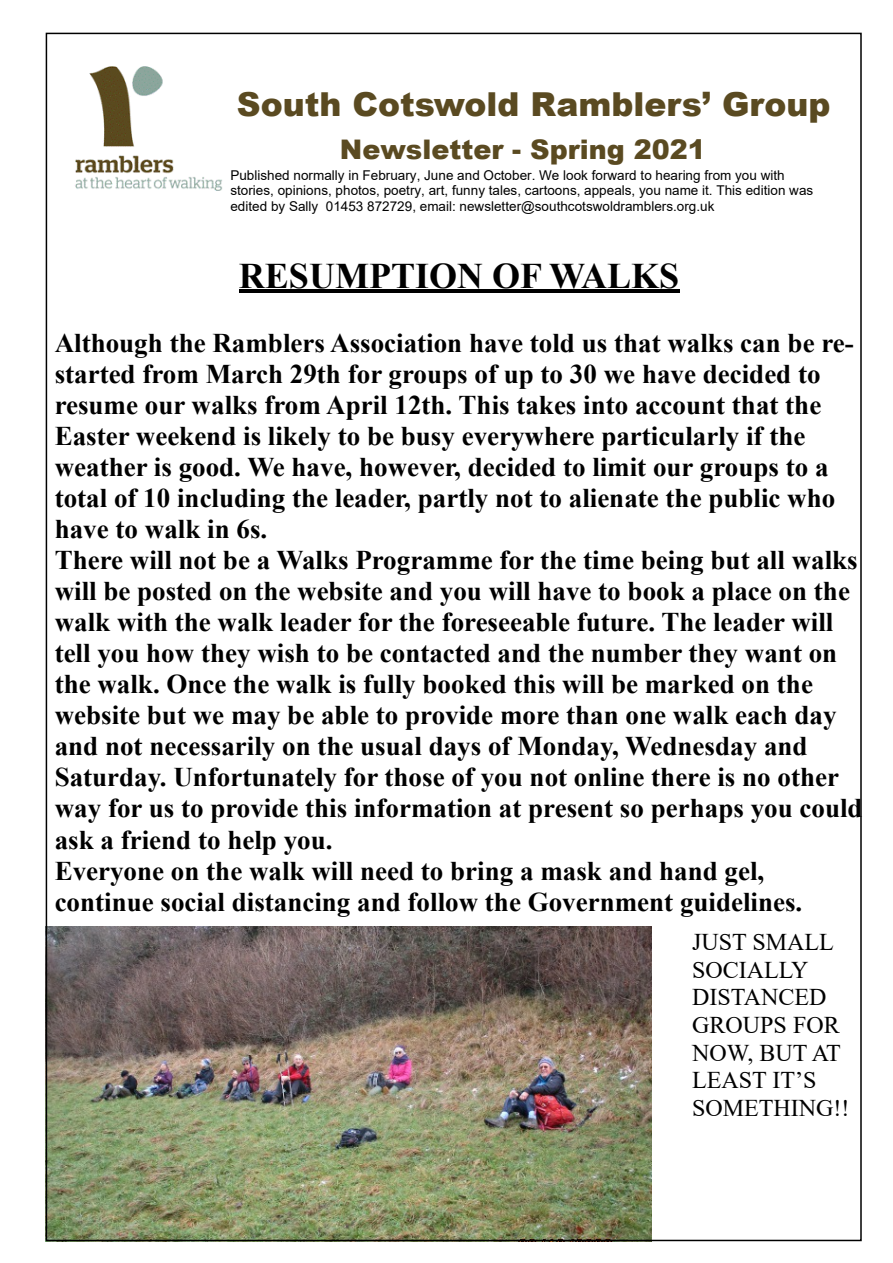
<style>
.page{position:relative;width:893px;height:1263px;background:#fff}
.page>*{position:absolute;margin:0;border:0;box-sizing:border-box;transform-origin:0 0}
.t1{font:700 36px "Times New Roman";color:#000}
.t2{font:900 33px "Arial";color:#5a4a21}
.t3{font:700 27px/31px "Times New Roman";color:#000}
.t4{font:900 27px "Arial";color:#5a4a21}
.t5{font:24px/27.6px "Times New Roman";color:#000}
.t6{font:13.5px/15.5px "Arial";color:#000}
</style>
<div class="page">
<hr style="left:239px;top:290px;width:440px;height:3px;background:#000">
<img style="left:74px;top:66px;width:148px;height:125px">
<img style="left:49px;top:926px;width:603px;height:312px">
<p class="t2" style="left:237px;top:93px;width:595px">South Cotswold Ramblers’ Group</p>
<p class="t4" style="left:340px;top:140px;width:367px">Newsletter - Spring 2021</p>
<p class="t6" style="left:230px;top:168px;width:584px">Published normally in February, June and October. We look forward to hearing from you with stories, opinions, photos, poetry, art, funny tales, cartoons, appeals, you name it. This edition was edited by Sally 01453 872729, email: newsletter@southcotswoldramblers.org.uk</p>
<h1 class="t1" style="left:239px;top:263px;width:442px">RESUMPTION OF WALKS</h1>
<p class="t3" style="left:55px;top:330px;width:809px">Although the Ramblers Association have told us that walks can be re&shy;started from March 29th for groups of up to 30 we have decided to resume our walks from April 12th. This takes into account that the Easter weekend is likely to be busy everywhere particularly if the weather is good. We have, however, decided to limit our groups to a total of 10 including the leader, partly not to alienate the public who have to walk in 6s.<br>There will not be a Walks Programme for the time being but all walks will be posted on the website and you will have to book a place on the walk with the walk leader for the foreseeable future. The leader will tell you how they wish to be contacted and the number they want on the walk. Once the walk is fully booked this will be marked on the website but we may be able to provide more than one walk each day and not necessarily on the usual days of Monday, Wednesday and Saturday. Unfortunately for those of you not online there is no other way for us to provide this information at present so perhaps you could ask a friend to help you.<br>Everyone on the walk will need to bring a mask and hand gel, continue social distancing and follow the Government guidelines.</p>
<p class="t5" style="left:692px;top:931px;width:159px">JUST SMALL<br>SOCIALLY<br>DISTANCED<br>GROUPS FOR<br>NOW, BUT AT<br>LEAST IT’S<br>SOMETHING!!</p>
</div>
